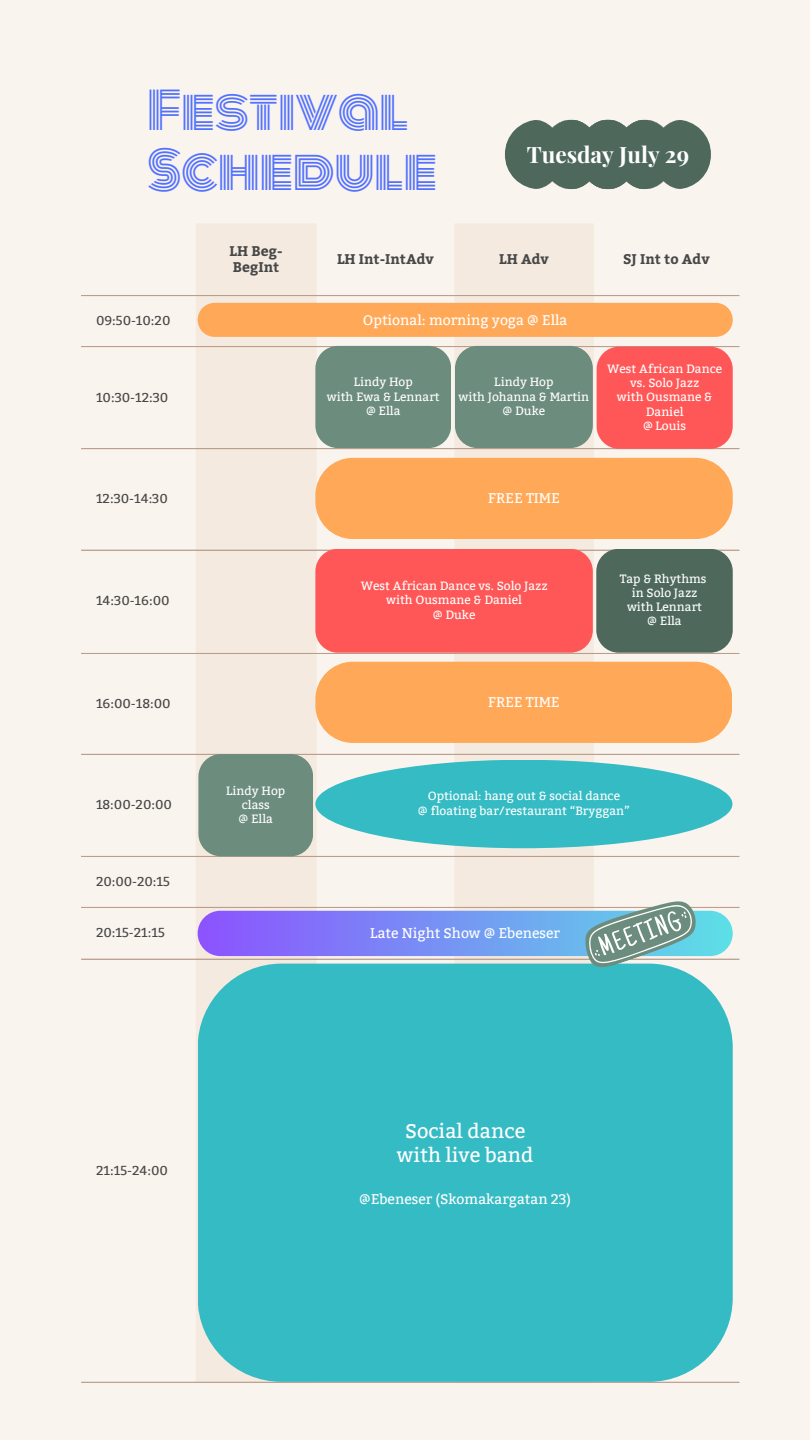
<style>
.page{position:relative;width:810px;height:1440px;background:#faf4ee}
.page>*{position:absolute;margin:0;border:0;box-sizing:border-box;transform-origin:0 0}
.t1{font:50px/60px "Monoton";color:#5271ff}
.t2{font:700 22.5px "Playfair Display";color:#fff}
.t3{font:20px/23.2px "Bitter";color:#fff;text-align:center}
.t4{font:14px "Bitter";color:#fff}
.t5{font:700 14px/16.5px "Bitter";color:#474747}
.t6{font:13px "Bitter";color:#474747}
.t7{font:12px/14.2px "Bitter";color:#fff;text-align:center}
</style>
<div class="page">
<svg style="left:196px;top:224px;width:398px;height:1158px;fill:#f4eae0"></svg>
<hr style="left:81px;top:295px;width:658px;height:1px;background:#bc9c88">
<hr style="left:81px;top:346px;width:658px;height:1px;background:#bc9c88">
<hr style="left:81px;top:448px;width:658px;height:1px;background:#bc9c88">
<hr style="left:81px;top:550px;width:658px;height:1px;background:#bc9c88">
<hr style="left:81px;top:653px;width:658px;height:1px;background:#bc9c88">
<hr style="left:81px;top:754px;width:658px;height:1px;background:#bc9c88">
<hr style="left:81px;top:856px;width:658px;height:1px;background:#bc9c88">
<hr style="left:81px;top:907px;width:658px;height:1px;background:#bc9c88">
<hr style="left:81px;top:959px;width:658px;height:1px;background:#bc9c88">
<hr style="left:81px;top:1382px;width:658px;height:1px;background:#bc9c88">
<svg style="left:505px;top:120px;width:206px;height:69px;background:#61796c"></svg>
<div style="left:315px;top:346px;width:136px;height:102px;background:#6c8c7d;border-radius:22px"></div>
<div style="left:315px;top:458px;width:418px;height:81px;background:#ffa857;border-radius:38px"></div>
<div style="left:198px;top:754px;width:115px;height:102px;background:#6c8c7d;border-radius:22px"></div>
<div style="left:198px;top:964px;width:535px;height:418px;background:#35bbc4;border-radius:84px"></div>
<div style="left:198px;top:303px;width:535px;height:34px;background:#ffa857"></div>
<div style="left:455px;top:346px;width:138px;height:102px;background:#6c8c7d;border-radius:22px"></div>
<div style="left:597px;top:347px;width:136px;height:102px;background:#ff5757;border-radius:22px"></div>
<div style="left:596px;top:549px;width:137px;height:104px;background:#4e695c;border-radius:22px"></div>
<div style="left:315px;top:662px;width:417px;height:81px;background:#ffa857;border-radius:38px"></div>
<svg style="left:198px;top:911px;width:535px;height:45px;background:#798af5"></svg>
<div style="left:315px;top:549px;width:278px;height:104px;background:#ff5757;border-radius:22px"></div>
<svg style="left:578px;top:891px;width:125px;height:82px"></svg>
<div style="left:315px;top:760px;width:417px;height:88px;background:#35bbc4;border-radius:50%"></div>
<p class="t1" style="left:147px;top:81px;width:291px">Festival<br>Schedule</p>
<p class="t2" style="left:527px;top:139px;width:164px">Tuesday July 29</p>
<p class="t6" style="left:96px;top:313px;width:76px">09:50-10:20</p>
<p class="t6" style="left:96px;top:390px;width:74px">10:30-12:30</p>
<p class="t6" style="left:96px;top:491px;width:73px">12:30-14:30</p>
<p class="t6" style="left:96px;top:593px;width:75px">14:30-16:00</p>
<p class="t6" style="left:96px;top:696px;width:76px">16:00-18:00</p>
<p class="t6" style="left:96px;top:797px;width:77px">18:00-20:00</p>
<p class="t6" style="left:96px;top:874px;width:76px">20:00-20:15</p>
<p class="t6" style="left:96px;top:925px;width:71px">20:15-21:15</p>
<h1 class="t5" style="left:230px;top:242px;width:55px">LH Beg-<br>BegInt</h1>
<p class="t5" style="left:337px;top:250px;width:98px">LH Int-IntAdv</p>
<p class="t5" style="left:499px;top:250px;width:51px">LH Adv</p>
<h2 class="t5" style="left:623px;top:250px;width:88px">SJ Int to Adv</h2>
<h5 class="t7" style="left:226px;top:783px;width:61px">Lindy Hop</h5>
<p class="t7" style="left:242px;top:798px;width:29px">class</p>
<p class="t7" style="left:239px;top:812px;width:36px">@ Ella</p>
<p class="t4" style="left:363px;top:311px;width:206px">Optional: morning yoga @ Ella</p>
<p class="t7" style="left:354px;top:375px;width:61px">Lindy Hop</p>
<p class="t7" style="left:327px;top:390px;width:114px">with Ewa &amp; Lennart</p>
<p class="t7" style="left:366px;top:404px;width:36px">@ Ella</p>
<p class="t7" style="left:494px;top:375px;width:61px">Lindy Hop</p>
<p class="t7" style="left:459px;top:390px;width:132px">with Johanna &amp; Martin</p>
<h4 class="t7" style="left:503px;top:404px;width:44px">@ Duke</h4>
<p class="t7" style="left:607px;top:362px;width:117px">West African Dance vs. Solo Jazz</p>
<p class="t7" style="left:617px;top:390px;width:97px">with Ousmane &amp;<br>Daniel</p>
<p class="t7" style="left:643px;top:419px;width:45px">@ Louis</p>
<p class="t4" style="left:488px;top:490px;width:73px">FREE TIME</p>
<p class="t7" style="left:361px;top:579px;width:188px">West African Dance vs. Solo Jazz</p>
<p class="t7" style="left:386px;top:593px;width:137px">with Ousmane &amp; Daniel</p>
<p class="t7" style="left:433px;top:607px;width:44px">@ Duke</p>
<p class="t7" style="left:620px;top:571px;width:88px">Tap &amp; Rhythms</p>
<p class="t7" style="left:632px;top:586px;width:67px">in Solo Jazz</p>
<p class="t7" style="left:627px;top:600px;width:76px">with Lennart</p>
<p class="t7" style="left:647px;top:614px;width:36px">@ Ella</p>
<h4 class="t4" style="left:488px;top:694px;width:73px">FREE TIME</h4>
<p class="t7" style="left:428px;top:789px;width:194px">Optional: hang out &amp; social dance</p>
<p class="t7" style="left:418px;top:803px;width:214px">@ floating bar/restaurant “Bryggan”</p>
<p class="t4" style="left:370px;top:925px;width:191px">Late Night Show @ Ebeneser</p>
<p class="t6" style="left:96px;top:1163px;width:73px">21:15-24:00</p>
<p class="t3" style="left:397px;top:1120px;width:138px">Social dance with live band</p>
<p class="t4" style="left:359px;top:1191px;width:213px">@Ebeneser (Skomakargatan 23)</p>
</div>
